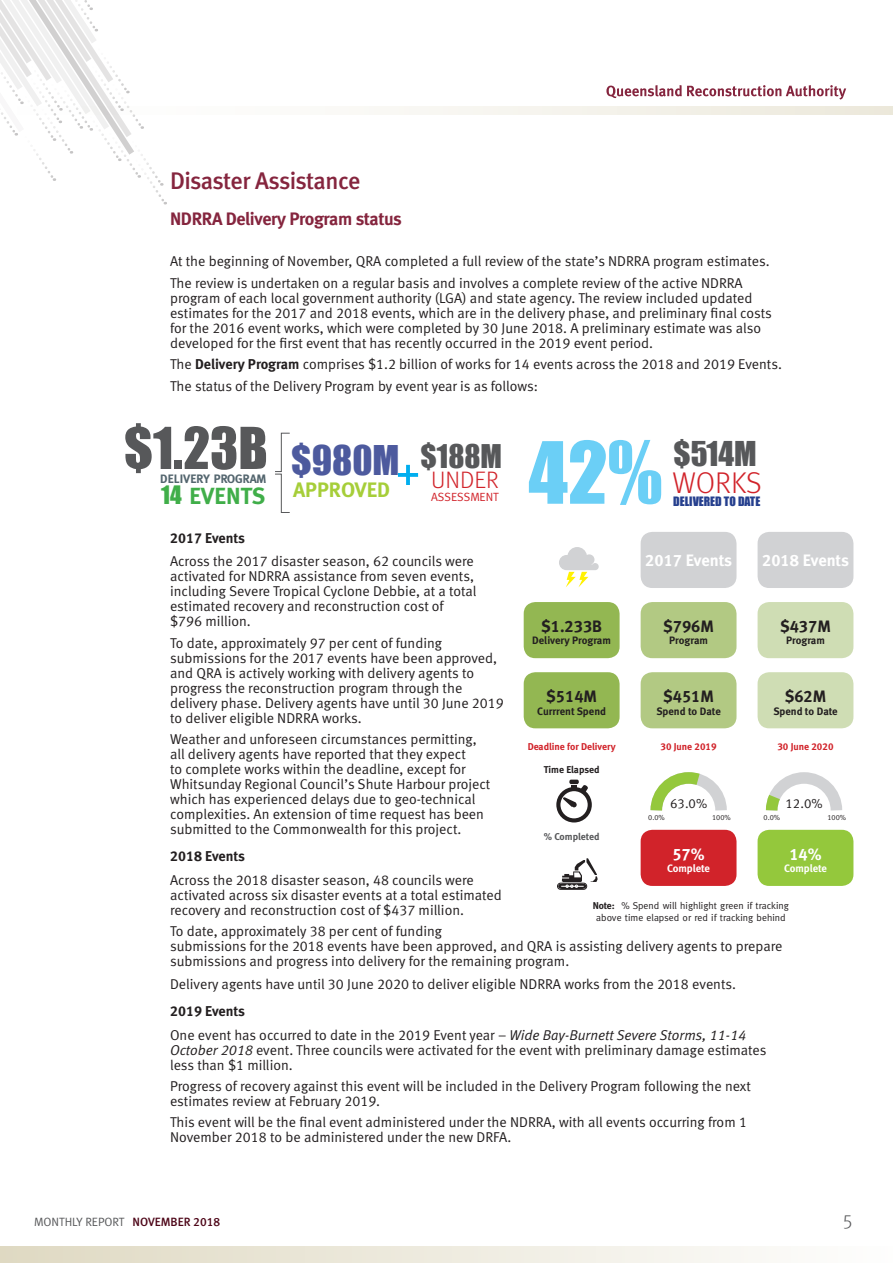
<style>
.page{position:relative;width:893px;height:1263px;background:#fff}
.page>*{position:absolute;margin:0;border:0;box-sizing:border-box;transform-origin:0 0}
.b1{font:79.2px "Impact";color:#6bcff6}
.b1-2{font:53.4px "Impact";color:#57585a}
.b1-3{font:37.65px "Impact";color:#4d5a9e}
.b1-4{font:31.5px "Impact";color:#57585a}
.b1-5{font:30px "Impact";color:#57585a}
.b1-6{font:30px "Meta Light LF";letter-spacing:-.005em;color:#d1232a}
.t1{font:24px "Meta Medium LF";letter-spacing:-.03em;color:#85253e}
.b1-7{font:23.85px "Meta Light LF";color:#d1232a}
.b1-8{font:700 23.4px "Meta";color:#40ae49}
.b1-9{font:20.85px "Meta Bold LF";color:#a6ce39}
.t2{font:19.5px "Meta Light LF";color:#57585a}
.t3{font:18px "Meta Bold LF";letter-spacing:-.02em;color:#85253e}
.t4{font:16.5px "Meta Bold LF";color:#231f20}
.t5{font:16.5px "Meta Bold LF";color:#fff}
.b11{font:14.25px/15px "Meta Normal LF";color:#231f20}
.B1_bold{font:14.25px "Meta Bold LF";color:#231f20}
.t6{font:13.2px "Meta Normal LF";color:#231f20}
.b1-10{font:700 12.3px "Meta";color:#53656e}
.t7{font:12px "Meta Normal LF";color:#57585a}
.b1-11{font:11.85px "Impact";color:#253f8e}
.b1-12{font:11.85px "Meta";color:#d1232a}
.t8{font:10.8px "Meta Bold LF";color:#231f20}
.t9{font:10.8px "Meta Bold LF";letter-spacing:-.005em;color:#fff}
.t10{font:9.9px/11.9px "Meta";color:#231f20;text-align:center}
.t11{font:9.9px "Meta Bold LF";color:#d1232a}
.t12{font:9.9px "Meta Bold LF";color:#231f20}
.t13{font:9.9px "Meta Bold LF";letter-spacing:-.005em;color:#57585a}
.t14{font:7.35px "Meta Normal LF";color:#231f20}
.s1{font-family:"Meta Bold LF"}
.s2{font-family:"Impact";font-weight:400}
.s3{font-style:italic}
.s4{font-weight:700}
.s5{font-family:"Meta Medium LF";color:#4e0719}
</style>
<div class="page">
<div style="left:641px;top:532px;width:95px;height:56px;background:#d1d2d4;border-radius:12px"></div>
<div style="left:641px;top:602px;width:95px;height:56px;background:#b2c983;border-radius:12px"></div>
<div style="left:641px;top:672px;width:95px;height:56px;background:#b2c983;border-radius:12px"></div>
<div style="left:641px;top:830px;width:95px;height:56px;background:#d1232a;border-radius:12px"></div>
<div style="left:524px;top:602px;width:96px;height:56px;background:#93b752;border-radius:12px"></div>
<div style="left:524px;top:672px;width:96px;height:56px;background:#93b752;border-radius:12px"></div>
<div style="left:758px;top:532px;width:95px;height:56px;background:#d1d2d4;border-radius:12px"></div>
<div style="left:758px;top:602px;width:95px;height:56px;background:#cfddb4;border-radius:12px"></div>
<div style="left:758px;top:672px;width:95px;height:56px;background:#cfddb4;border-radius:12px"></div>
<div style="left:758px;top:830px;width:95px;height:56px;background:#94c83c;border-radius:12px"></div>
<svg style="left:559px;top:547px;width:40px;height:40px"></svg>
<div style="left:556px;top:787px;width:36px;height:35px;border:4px solid #231f20;border-radius:50%"></div>
<svg style="left:563px;top:780px;width:25px;height:27px"></svg>
<div style="left:557px;top:883px;width:30px;height:6px;border:1px solid #231f20;border-radius:3px"></div>
<svg style="left:558px;top:858px;width:40px;height:31px"></svg>
<svg style="left:650px;top:772px;width:77px;height:39px"></svg>
<svg style="left:765px;top:772px;width:77px;height:39px"></svg>
<svg style="left:275px;top:432px;width:15px;height:81px"></svg>
<svg style="left:398px;top:465px;width:20px;height:20px"></svg>
<svg style="left:374px;top:106px;width:519px;height:9px;fill:#f3f1e9"></svg>
<div style="left:0;top:1246px;width:893px;height:17px;background:linear-gradient(to right,#dfd9c2,#fefefd)"></div>
<svg style="left:0;top:0;width:167px;height:205px"></svg>
<svg style="left:606px;top:85px;width:240px;height:15px"></svg>
<h2 class="t1" style="left:170px;top:166px;width:192px">Disaster Assistance</h2>
<h3 class="t3" style="left:170px;top:207px;width:233px">NDRRA Delivery Program status</h3>
<p class="b11" style="left:170px;top:254px;width:601px">At the beginning of November, QRA completed a full review of the state’s NDRRA program estimates.</p>
<p class="b11" style="left:170px;top:275px;width:603px">The review is undertaken on a regular basis and involves a complete review of the active NDRRA program of each local government authority (LGA) and state agency. The review included updated estimates for the 2017 and 2018 events, which are in the delivery phase, and preliminary final costs for the 2016 event works, which were completed by 30 June 2018. A preliminary estimate was also developed for the first event that has recently occurred in the 2019 event period.</p>
<p class="b11" style="left:170px;top:357px;width:613px">The <span class="s1">Delivery Program</span> comprises $1.2 billion of works for 14 events across the 2018 and 2019 Events.</p>
<p class="b11" style="left:170px;top:378px;width:369px">The status of the Delivery Program by event year is as follows:</p>
<p class="b1-2" style="left:124px;top:407px;width:145px">$1.23B</p>
<p class="b1-10" style="left:160px;top:472px;width:108px">DELIVERY PROGRAM</p>
<p class="b1-8" style="left:161px;top:483px;width:106px"><span class="s2">14</span> EVENTS</p>
<p class="b1-3" style="left:291px;top:431px;width:110px">$980M</p>
<p class="b1-9" style="left:293px;top:477px;width:98px">APPROVED</p>
<p class="b1-5" style="left:420px;top:433px;width:83px">$188M</p>
<p class="b1-7" style="left:431px;top:467px;width:69px">UNDER</p>
<p class="b1-12" style="left:431px;top:490px;width:70px">ASSESSMENT</p>
<p class="b1" style="left:528px;top:411px;width:136px">42%</p>
<p class="b1-4" style="left:673px;top:429px;width:85px">$514M</p>
<p class="b1-6" style="left:673px;top:466px;width:90px">WORKS</p>
<p class="b1-11" style="left:673px;top:492px;width:89px">DELIVERED TO DATE</p>
<p class="B1_bold" style="left:170px;top:529px;width:77px">2017 Events</p>
<p class="b11" style="left:170px;top:554px;width:308px">Across the 2017 disaster season, 62 councils were activated for NDRRA assistance from seven events, including Severe Tropical Cyclone Debbie, at a total estimated recovery and reconstruction cost of $796 million.</p>
<p class="b11" style="left:170px;top:635px;width:335px">To date, approximately 97 per cent of funding submissions for the 2017 events have been approved, and QRA is actively working with delivery agents to progress the reconstruction program through the delivery phase. Delivery agents have until 30 June 2019 to deliver eligible NDRRA works.</p>
<p class="b11" style="left:170px;top:731px;width:322px">Weather and unforeseen circumstances permitting, all delivery agents have reported that they expect<br>to complete works within the deadline, except for Whitsunday Regional Council’s Shute Harbour project which has experienced delays due to geo-technical complexities. An extension of time request has been submitted to the Commonwealth for this project.</p>
<p class="B1_bold" style="left:170px;top:847px;width:77px">2018 Events</p>
<p class="b11" style="left:170px;top:872px;width:333px">Across the 2018 disaster season, 48 councils were activated across six disaster events at a total estimated recovery and reconstruction cost of $437 million.</p>
<p class="b11" style="left:170px;top:923px;width:614px">To date, approximately 38 per cent of funding<br>submissions for the 2018 events have been approved, and QRA is assisting delivery agents to prepare submissions and progress into delivery for the remaining program.</p>
<p class="b11" style="left:170px;top:976px;width:567px">Delivery agents have until 30 June 2020 to deliver eligible NDRRA works from the 2018 events.</p>
<p class="B1_bold" style="left:170px;top:1002px;width:77px">2019 Events</p>
<p class="b11" style="left:170px;top:1027px;width:598px">One event has occurred to date in the 2019 Event year – <span class="s3">Wide Bay-Burnett Severe Storms, 11-14<br>October 2018</span> event. Three councils were activated for the event with preliminary damage estimates less than $1 million.</p>
<p class="b11" style="left:170px;top:1078px;width:582px">Progress of recovery against this event will be included in the Delivery Program following the next estimates review at February 2019.</p>
<p class="b11" style="left:170px;top:1115px;width:578px">This event will be the final event administered under the NDRRA, with all events occurring from 1<br>November 2018 to be administered under the new DRFA.</p>
<p class="t5" style="left:645px;top:550px;width:88px">2017 Events</p>
<p class="t5" style="left:762px;top:550px;width:88px">2018 Events</p>
<p class="t4" style="left:541px;top:616px;width:63px">$1.233B</p>
<p class="t8" style="left:532px;top:634px;width:80px">Delivery Program</p>
<p class="t4" style="left:663px;top:616px;width:52px">$796M</p>
<p class="t8" style="left:669px;top:634px;width:40px">Program</p>
<p class="t4" style="left:780px;top:616px;width:52px">$437M</p>
<p class="t8" style="left:786px;top:634px;width:40px">Program</p>
<p class="t4" style="left:546px;top:686px;width:52px">$514M</p>
<p class="t8" style="left:537px;top:704px;width:70px">Currrent Spend</p>
<p class="t11" style="left:528px;top:740px;width:90px">Deadline for Delivery</p>
<p class="t12" style="left:544px;top:764px;width:57px">Time Elapsed</p>
<p class="t4" style="left:663px;top:686px;width:52px">$451M</p>
<p class="t8" style="left:656px;top:704px;width:66px">Spend to Date</p>
<p class="t11" style="left:660px;top:740px;width:58px">30 June 2019</p>
<p class="t4" style="left:785px;top:686px;width:43px">$62M</p>
<p class="t8" style="left:773px;top:704px;width:66px">Spend to Date</p>
<p class="t11" style="left:777px;top:740px;width:58px">30 June 2020</p>
<p class="t6" style="left:670px;top:795px;width:38px">63.0%</p>
<p class="t6" style="left:786px;top:795px;width:38px">12.0%</p>
<p class="t5" style="left:672px;top:843px;width:34px">57%</p>
<p class="t9" style="left:667px;top:861px;width:44px">Complete</p>
<p class="t14" style="left:648px;top:813px;width:18px">0.0%</p>
<p class="t14" style="left:712px;top:813px;width:20px">100%</p>
<p class="t14" style="left:764px;top:813px;width:18px">0.0%</p>
<p class="t14" style="left:827px;top:813px;width:20px">100%</p>
<p class="t13" style="left:544px;top:830px;width:57px">% Completed</p>
<p class="t5" style="left:789px;top:843px;width:34px">14%</p>
<p class="t9" style="left:784px;top:861px;width:44px">Complete</p>
<p class="t10" style="left:593px;top:899px;width:198px"><span class="s4">Note:</span> % Spend will highlight green if tracking above time elapsed or red if tracking behind</p>
<p class="t7" style="left:34px;top:1214px;width:188px">MONTHLY REPORT <span class="s5">NOVEMBER 2018</span></p>
<h3 class="t2" style="left:843px;top:1210px;width:11px">5</h3>
</div>
